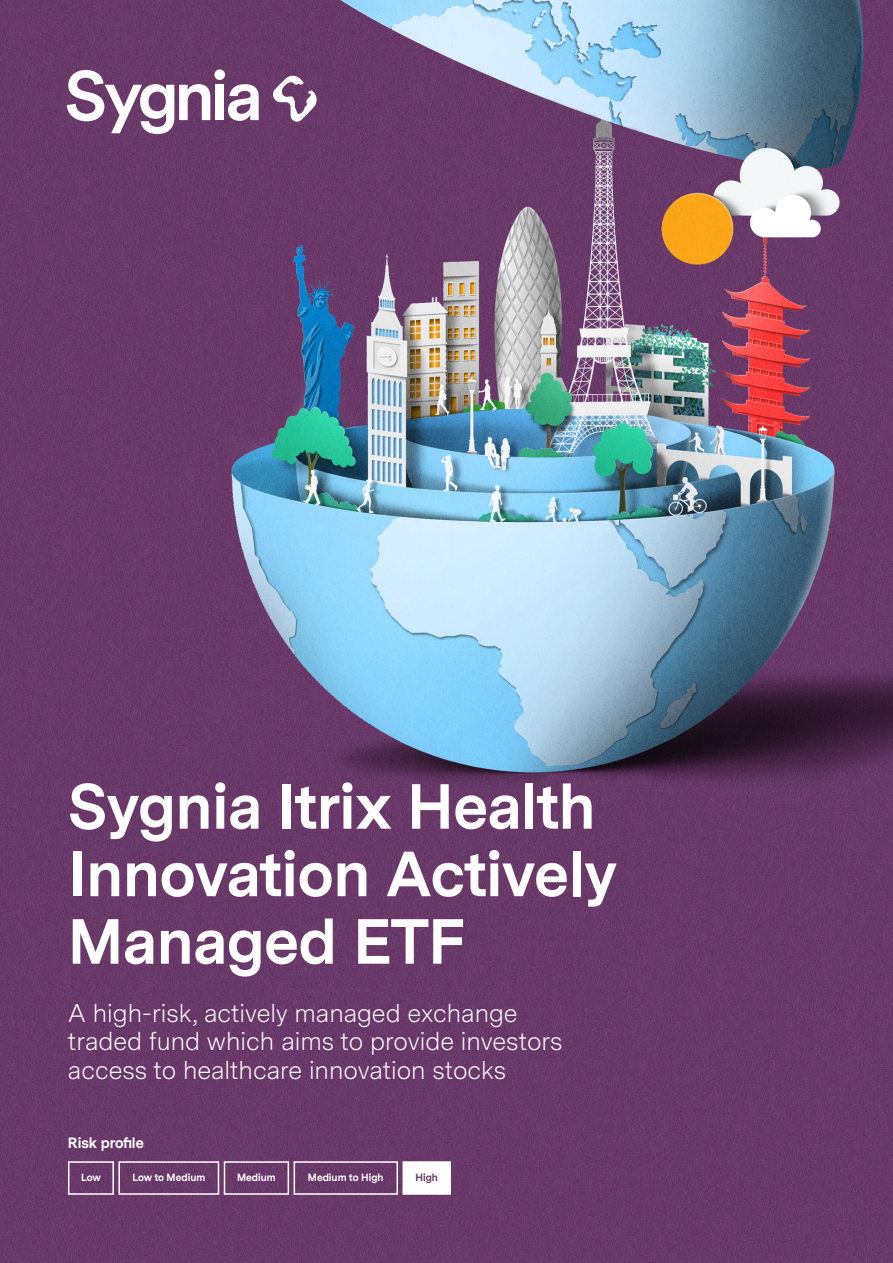
<style>
.page{position:relative;width:893px;height:1263px;background:#fff}
.page>*{position:absolute;margin:0;border:0;box-sizing:border-box;transform-origin:0 0}
.Hero{font:700 63.6px/67.5px "Sygnia Messina Sans";color:#fff}
.Cover_Description{font:300 25.5px/28.5px "Sygnia Messina Sans";color:#fff}
.h3_light{font:700 15px "Sygnia Messina Sans";color:#fff}
.t1{font:700 10.5px "Sygnia Messina Sans";color:#fff}
.t2{font:700 10.5px "Sygnia Messina Sans";color:#653465}
</style>
<div class="page">
<img style="left:0;top:0;width:893px;height:1263px">
<div style="left:215px;top:85px;width:9px;height:35px;background:#fff"></div>
<svg style="left:228px;top:84px;width:31px;height:37px"></svg>
<div style="left:214px;top:69px;width:11px;height:11px;background:#fff;border-radius:50%"></div>
<svg style="left:67px;top:70px;width:143px;height:64px"></svg>
<svg style="left:272px;top:75px;width:46px;height:47px"></svg>
<div style="left:224px;top:1161px;width:65px;height:34px;border:2px solid #fff"></div>
<div style="left:68px;top:1161px;width:46px;height:34px;border:2px solid #fff"></div>
<div style="left:118px;top:1161px;width:101px;height:34px;border:2px solid #fff"></div>
<div style="left:294px;top:1161px;width:104px;height:34px;border:2px solid #fff"></div>
<div style="left:403px;top:1162px;width:47px;height:32px;background:#fff"></div>
<div style="left:402px;top:1161px;width:49px;height:34px;border:2px solid #fff"></div>
<p class="Hero" style="left:68px;top:776px;width:550px">Sygnia Itrix Health<br>Innovation Actively<br>Managed ETF</p>
<p class="Cover_Description" style="left:68px;top:1000px;width:496px">A high-risk, actively managed exchange traded fund which aims to provide investors access to healthcare innovation stocks</p>
<p class="h3_light" style="left:68px;top:1134px;width:77px">Risk profile</p>
<p class="t1" style="left:81px;top:1171px;width:21px">Low</p>
<p class="t1" style="left:132px;top:1171px;width:75px">Low to Medium</p>
<p class="t1" style="left:237px;top:1171px;width:40px">Medium</p>
<p class="t1" style="left:308px;top:1171px;width:77px">Medium to High</p>
<p class="t2" style="left:415px;top:1171px;width:24px">High</p>
</div>
